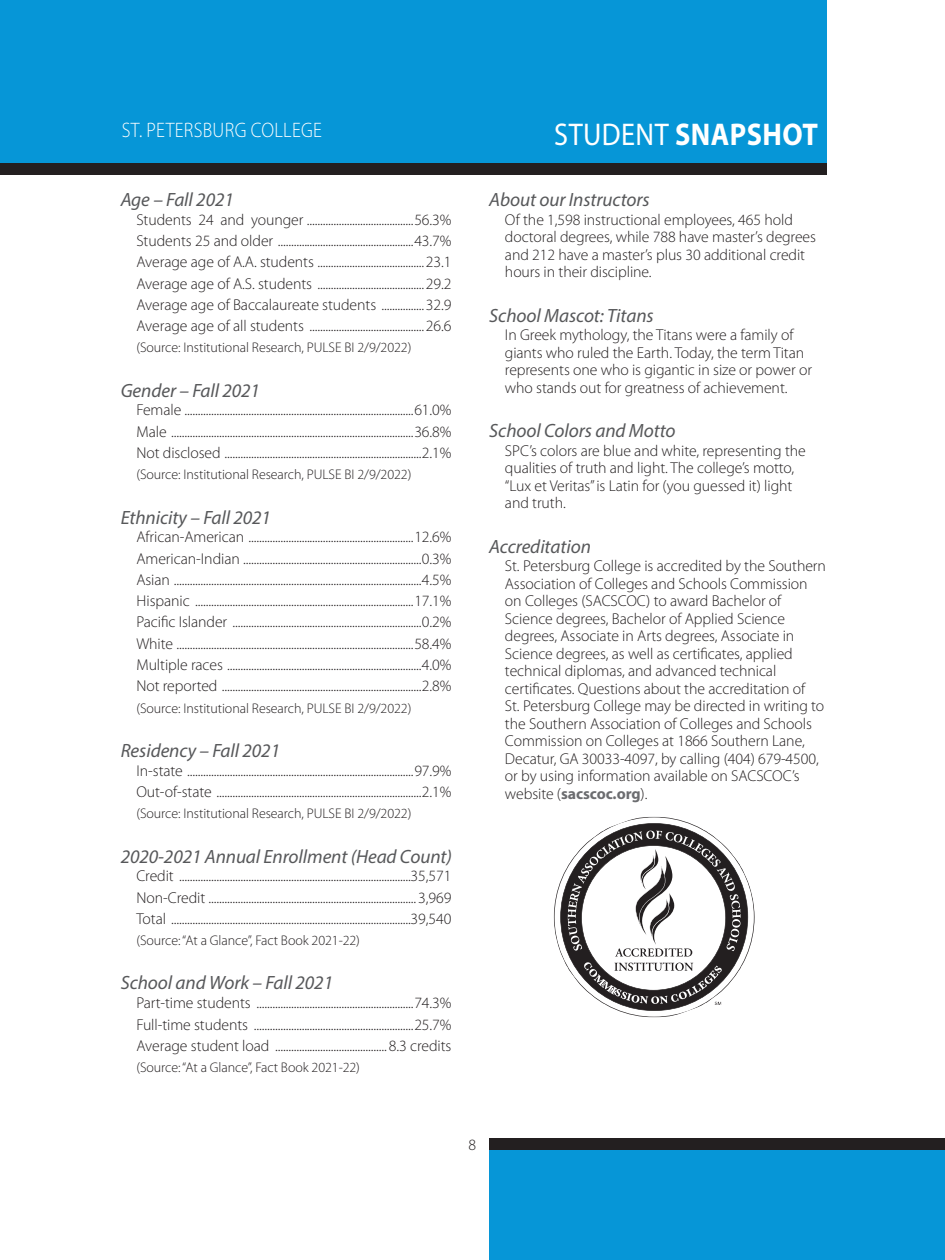
<style>
.page{position:relative;width:945px;height:1260px;background:#fff}
.page>*{position:absolute;margin:0;border:0;box-sizing:border-box;transform-origin:0 0}
.page_head_18_pt{font:700 31.5px "Myriad Pro";letter-spacing:.015em;color:#fff;scale:.9 1}
.page_head_12_pt{font:300 21px "Myriad Pro";letter-spacing:.015em;color:#fff;scale:.9 1}
.Heads{font:italic 19.25px "Myriad Pro";letter-spacing:-.005em;color:#57585a}
.Body_Text_indent_w_l{font:300 15.75px "Myriad Pro";letter-spacing:-.005em;color:#231f20}
.Body_Text_Indent{font:300 15.75px/17.5px "Myriad Pro";letter-spacing:-.005em;color:#231f20}
.Body_Text_Indent-2{font:300 14px "Myriad Pro";letter-spacing:-.005em;color:#231f20}
.s1{font-weight:400}
.s2{font-weight:700;color:#6c6d70}
</style>
<div class="page">
<div style="left:0;top:0;width:827px;height:166px;background:#0696d7"></div>
<div style="left:0;top:164px;width:827px;height:11px;background:#231f20"></div>
<div style="left:489px;top:1144px;width:456px;height:116px;background:#0696d7"></div>
<div style="left:489px;top:1139px;width:456px;height:11px;background:#231f20"></div>
<svg style="left:554px;top:817px;width:201px;height:200px"></svg>
<p class="page_head_12_pt" style="left:122px;top:117px;width:224px">ST. PETERSBURG COLLEGE</p>
<p class="page_head_18_pt" style="left:554px;top:113px;width:294px"><span class="s1">STUDENT</span> SNAPSHOT</p>
<p class="Heads" style="left:121px;top:188px;width:115px">Age – Fall 2021</p>
<p class="Body_Text_indent_w_l" style="left:136px;top:210px;width:317px">Students 24 and younger ........................................56.3%</p>
<p class="Body_Text_indent_w_l" style="left:136px;top:231px;width:317px">Students 25 and older ...................................................43.7%</p>
<p class="Body_Text_indent_w_l" style="left:136px;top:253px;width:317px">Average age of A.A. students ........................................23.1</p>
<p class="Body_Text_indent_w_l" style="left:136px;top:274px;width:316px">Average age of A.S. students ........................................29.2</p>
<p class="Body_Text_indent_w_l" style="left:136px;top:295px;width:316px">Average age of Baccalaureate students ................32.9</p>
<p class="Body_Text_indent_w_l" style="left:136px;top:316px;width:316px">Average age of all students ...........................................26.6</p>
<p class="Body_Text_Indent-2" style="left:136px;top:339px;width:276px">(Source: Institutional Research, PULSE BI 2/9/2022)</p>
<p class="Heads" style="left:121px;top:378px;width:141px">Gender – Fall 2021</p>
<p class="Body_Text_indent_w_l" style="left:136px;top:401px;width:317px">Female ......................................................................................61.0%</p>
<p class="Body_Text_indent_w_l" style="left:136px;top:422px;width:317px">Male ...........................................................................................36.8%</p>
<p class="Body_Text_indent_w_l" style="left:136px;top:443px;width:316px">Not disclosed ..........................................................................2.1%</p>
<p class="Body_Text_Indent-2" style="left:136px;top:466px;width:276px">(Source: Institutional Research, PULSE BI 2/9/2022)</p>
<p class="Heads" style="left:121px;top:505px;width:152px">Ethnicity – Fall 2021</p>
<p class="Body_Text_indent_w_l" style="left:136px;top:528px;width:317px">African-American ..............................................................12.6%</p>
<p class="Body_Text_indent_w_l" style="left:136px;top:549px;width:316px">American-Indian ...................................................................0.3%</p>
<p class="Body_Text_indent_w_l" style="left:136px;top:570px;width:316px">Asian .............................................................................................4.5%</p>
<p class="Body_Text_indent_w_l" style="left:136px;top:591px;width:317px">Hispanic ..................................................................................17.1%</p>
<p class="Body_Text_indent_w_l" style="left:136px;top:613px;width:316px">Pacific Islander .......................................................................0.2%</p>
<p class="Body_Text_indent_w_l" style="left:136px;top:634px;width:317px">White .........................................................................................58.4%</p>
<p class="Body_Text_indent_w_l" style="left:136px;top:655px;width:316px">Multiple races .........................................................................4.0%</p>
<p class="Body_Text_indent_w_l" style="left:136px;top:677px;width:316px">Not reported ...........................................................................2.8%</p>
<p class="Body_Text_Indent-2" style="left:136px;top:700px;width:276px">(Source: Institutional Research, PULSE BI 2/9/2022)</p>
<p class="Heads" style="left:121px;top:739px;width:161px">Residency – Fall 2021</p>
<p class="Body_Text_indent_w_l" style="left:136px;top:761px;width:317px">In-state .....................................................................................97.9%</p>
<p class="Body_Text_indent_w_l" style="left:136px;top:782px;width:316px">Out-of-state .............................................................................2.1%</p>
<p class="Body_Text_Indent-2" style="left:136px;top:805px;width:276px">(Source: Institutional Research, PULSE BI 2/9/2022)</p>
<p class="Heads" style="left:121px;top:844px;width:333px">2020-2021 Annual Enrollment (Head Count)</p>
<p class="Body_Text_indent_w_l" style="left:136px;top:867px;width:317px">Credit .......................................................................................35,571</p>
<p class="Body_Text_indent_w_l" style="left:136px;top:888px;width:317px">Non-Credit .............................................................................. 3,969</p>
<p class="Body_Text_indent_w_l" style="left:136px;top:909px;width:316px">Total ..........................................................................................39,540</p>
<p class="Body_Text_Indent-2" style="left:136px;top:932px;width:225px">(Source: “At a Glance”, Fact Book 2021-22)</p>
<p class="Heads" style="left:121px;top:971px;width:214px">School and Work – Fall 2021</p>
<p class="Body_Text_indent_w_l" style="left:136px;top:994px;width:317px">Part-time students ...........................................................74.3%</p>
<p class="Body_Text_indent_w_l" style="left:136px;top:1015px;width:317px">Full-time students ............................................................25.7%</p>
<p class="Body_Text_indent_w_l" style="left:136px;top:1036px;width:317px">Average student load .......................................... 8.3 credits</p>
<p class="Body_Text_Indent-2" style="left:136px;top:1059px;width:225px">(Source: “At a Glance”, Fact Book 2021-22)</p>
<p class="Heads" style="left:489px;top:188px;width:162px">About our Instructors</p>
<p class="Body_Text_Indent" style="left:505px;top:211px;width:313px">Of the 1,598 instructional employees, 465 hold doctoral degrees, while 788 have master’s degrees and 212 have a master’s plus 30 additional credit hours in their discipline.</p>
<p class="Heads" style="left:489px;top:303px;width:166px">School Mascot: Titans</p>
<p class="Body_Text_Indent" style="left:505px;top:326px;width:309px">In Greek mythology, the Titans were a family of giants who ruled the Earth. Today, the term Titan represents one who is gigantic in size or power or who stands out for greatness of achievement.</p>
<p class="Heads" style="left:489px;top:419px;width:188px">School Colors and Motto</p>
<p class="Body_Text_Indent" style="left:505px;top:442px;width:302px">SPC’s colors are blue and white, representing the qualities of truth and light. The college’s motto, “Lux et Veritas” is Latin for (you guessed it) light and truth.</p>
<p class="Heads" style="left:489px;top:534px;width:103px">Accreditation</p>
<p class="Body_Text_Indent" style="left:505px;top:557px;width:323px">St. Petersburg College is accredited by the Southern Association of Colleges and Schools Commission on Colleges (SACSCOC) to award Bachelor of Science degrees, Bachelor of Applied Science degrees, Associate in Arts degrees, Associate in Science degrees, as well as certificates, applied technical diplomas, and advanced technical certificates. Questions about the accreditation of<br>St. Petersburg College may be directed in writing to the Southern Association of Colleges and Schools Commission on Colleges at 1866 Southern Lane, Decatur, GA 30033-4097, by calling (404) 679-4500, or by using information available on SACSCOC’s website (<span class="s2">sacscoc.org</span>).</p>
<p class="Body_Text_Indent" style="left:469px;top:1136px;width:9px">8</p>
</div>
